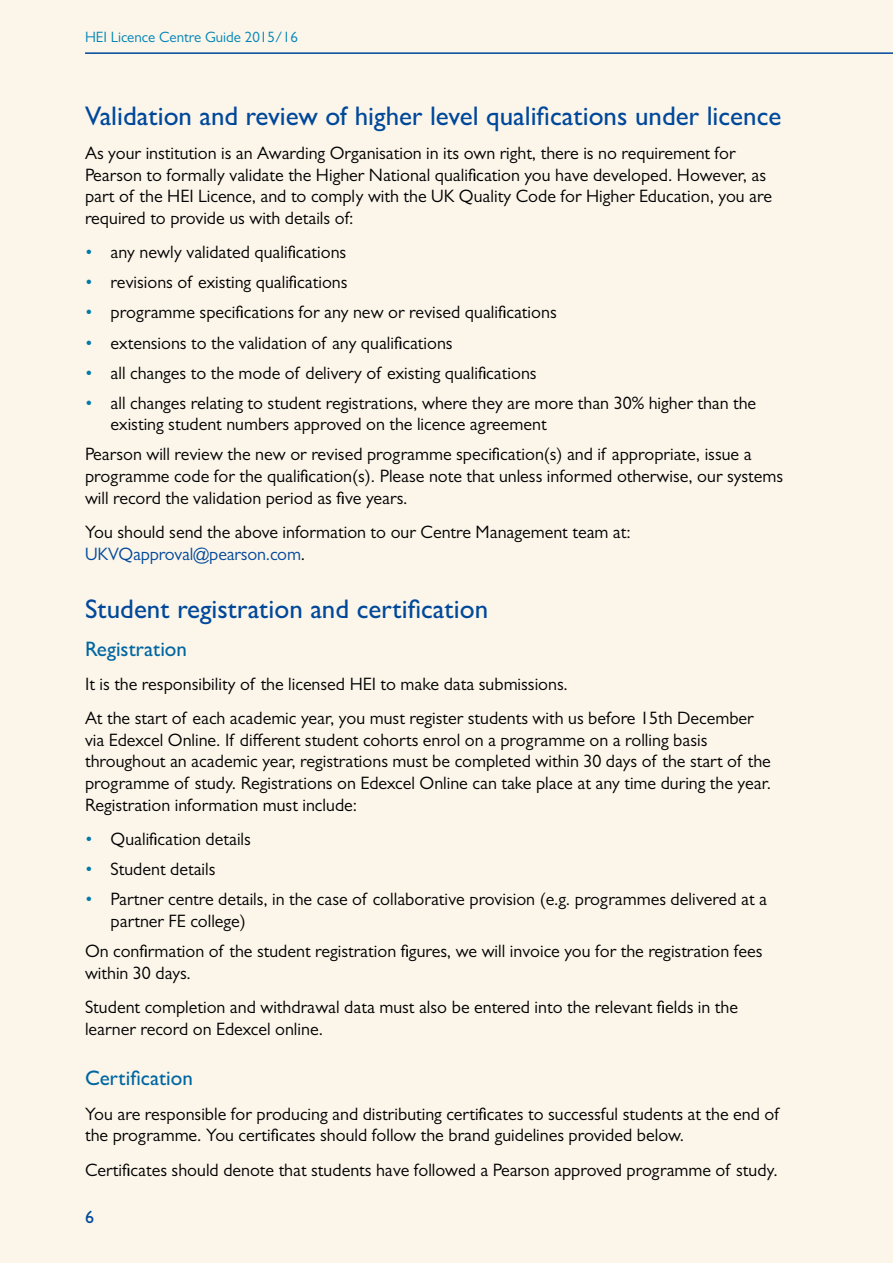
<style>
.page{position:relative;width:893px;height:1263px;background:#fbf5ea}
.page>*{position:absolute;margin:0;border:0;box-sizing:border-box;transform-origin:0 0}
.t1{font:500 27px "Gill Sans MT Pro";color:#00489a}
.t2{font:500 21px "Gill Sans MT Pro";color:#0066a0}
.t3{font:18px/21.6px "Gill Sans MT Pro";color:#000}
.t4{font:500 18px "Gill Sans MT Pro";color:#00489a}
.t5{font:15px "Gill Sans MT Pro";color:#0084b7}
.s1{color:#007aa9}
.s2{color:#00489a}
</style>
<div class="page">
<hr style="left:85px;top:52px;width:808px;height:2px;background:#00489a">
<p class="t5" style="left:85px;top:28px;width:214px">HEI Licence Centre Guide 2015/16</p>
<h1 class="t1" style="left:85px;top:100px;width:698px">Validation and review of higher level qualifications under licence</h1>
<p class="t3" style="left:85px;top:142px;width:689px">As your institution is an Awarding Organisation in its own right, there is no requirement for Pearson to formally validate the Higher National qualification you have developed. However, as part of the HEI Licence, and to comply with the UK Quality Code for Higher Education, you are required to provide us with details of:</p>
<p class="t3" style="left:85px;top:241px;width:263px"><span class="s1">•</span> any newly validated qualifications</p>
<p class="t3" style="left:85px;top:271px;width:264px"><span class="s1">•</span> revisions of existing qualifications</p>
<p class="t3" style="left:85px;top:301px;width:473px"><span class="s1">•</span> programme specifications for any new or revised qualifications</p>
<p class="t3" style="left:85px;top:332px;width:369px"><span class="s1">•</span> extensions to the validation of any qualifications</p>
<p class="t3" style="left:85px;top:362px;width:453px"><span class="s1">•</span> all changes to the mode of delivery of existing qualifications</p>
<p class="t3" style="left:111px;top:392px;width:647px;text-indent:-26px"><span class="s1">•</span> all changes relating to student registrations, where they are more than 30% higher than the existing student numbers approved on the licence agreement</p>
<p class="t3" style="left:85px;top:443px;width:700px">Pearson will review the new or revised programme specification(s) and if appropriate, issue a programme code for the qualification(s). Please note that unless informed otherwise, our systems will record the validation period as five years.</p>
<p class="t3" style="left:85px;top:521px;width:547px">You should send the above information to our Centre Management team at:<br><span class="s2">UKVQapproval@pearson.com</span>.</p>
<h1 class="t1" style="left:85px;top:592px;width:405px">Student registration and certification</h1>
<p class="t2" style="left:85px;top:636px;width:103px">Registration</p>
<p class="t3" style="left:85px;top:667px;width:670px;line-height:34.3px">It is the responsibility of the licensed HEI to make data submissions.<br>At the start of each academic year, you must register students with us before 15th December</p>
<p class="t3" style="left:85px;top:729px;width:687px">via Edexcel Online. If different student cohorts enrol on a programme on a rolling basis throughout an academic year, registrations must be completed within 30 days of the start of the programme of study. Registrations on Edexcel Online can take place at any time during the year.<br>Registration information must include:</p>
<p class="t3" style="left:85px;top:828px;width:167px"><span class="s1">•</span> Qualification details</p>
<p class="t3" style="left:85px;top:858px;width:132px"><span class="s1">•</span> Student details</p>
<p class="t3" style="left:111px;top:888px;width:658px;text-indent:-26px"><span class="s1">•</span> Partner centre details, in the case of collaborative provision (e.g. programmes delivered at a partner FE college)</p>
<p class="t3" style="left:85px;top:940px;width:679px">On confirmation of the student registration figures, we will invoice you for the registration fees within 30 days.</p>
<p class="t3" style="left:85px;top:996px;width:654px">Student completion and withdrawal data must also be entered into the relevant fields in the learner record on Edexcel online.</p>
<p class="t2" style="left:85px;top:1066px;width:109px">Certification</p>
<p class="t3" style="left:85px;top:1103px;width:695px">You are responsible for producing and distributing certificates to successful students at the end of the programme. You certificates should follow the brand guidelines provided below.</p>
<p class="t3" style="left:85px;top:1159px;width:694px">Certificates should denote that students have followed a Pearson approved programme of study.</p>
<p class="t4" style="left:85px;top:1206px;width:10px">6</p>
</div>
